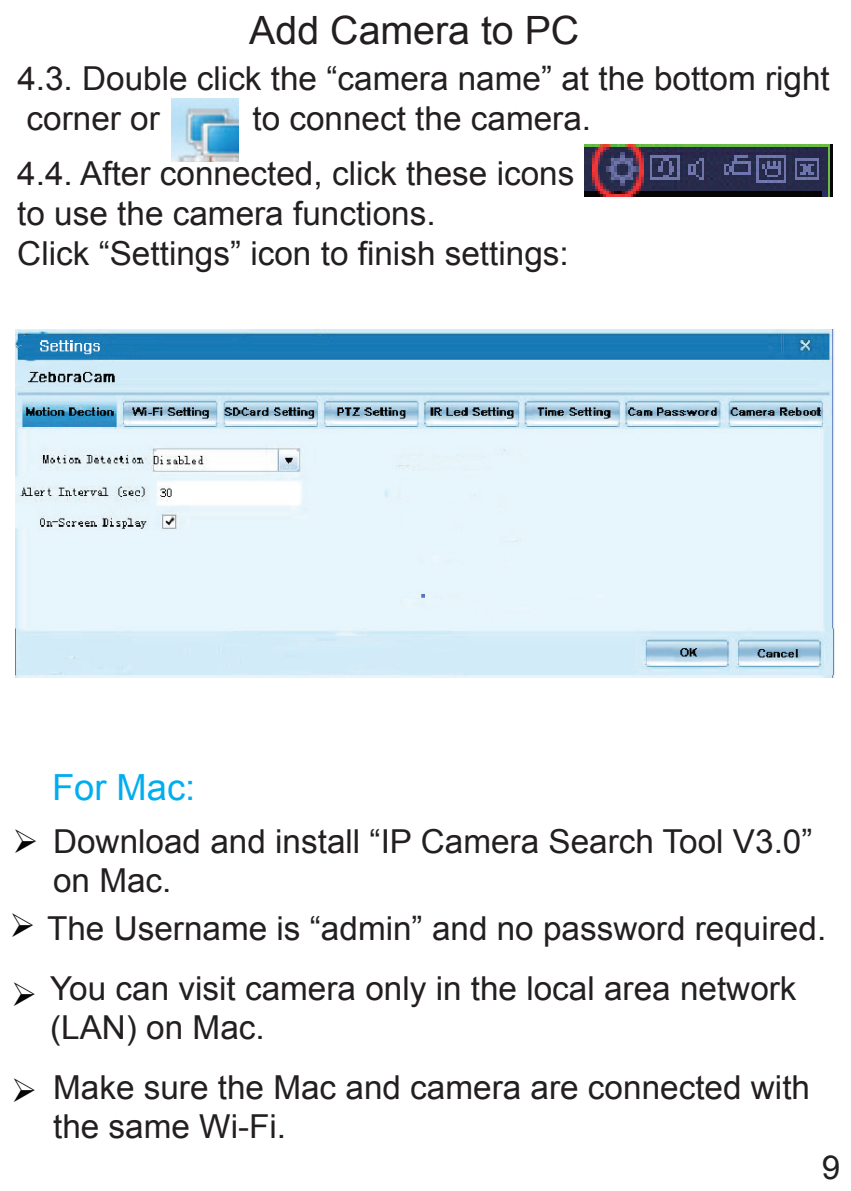
<style>
.page{position:relative;width:851px;height:1191px;background:#fff}
.page>*{position:absolute;margin:0;border:0;box-sizing:border-box;transform-origin:0 0}
.t1{font:39px "Arial";color:#231f20}
.t2{font:36px "Arial";color:#00aeef}
.t3{font:33px/39.6px "Arial";color:#231f20}
.s1{color:#050504}
</style>
<div class="page">
<img style="left:171px;top:98px;width:67px;height:64px">
<img style="left:585px;top:144px;width:247px;height:52px">
<img style="left:15px;top:329px;width:819px;height:348px">
<p class="t1" style="left:249px;top:4px;width:331px">Add Camera to PC</p>
<p class="t3" style="left:17px;top:59px;width:813px">4.3. Double click the “camera name” at the bottom right corner or</p>
<p class="t3" style="left:17px;top:91px;width:575px;line-height:55.8px;text-indent:235px">to connect the camera.<br>4.4. After connected, click these icons</p>
<p class="t3" style="left:17px;top:194px;width:553px">to use the camera functions.<br>Click “Settings” icon to finish settings:</p>
<p class="t2" style="left:52px;top:763px;width:145px">For Mac:</p>
<p class="t3" style="left:13px;top:821px;width:801px"><span class="s1">➢</span> Download and install “IP Camera Search Tool V3.0”</p>
<p class="t3" style="left:53px;top:861px;width:120px">on Mac.</p>
<p class="t3" style="left:10px;top:908px;width:818px"><span class="s1">➢</span> The Username is “admin” and no password required.</p>
<p class="t3" style="left:50px;top:968px;width:747px">You can visit camera only in the local area network (LAN) on Mac.</p>
<p class="t3" style="left:53px;top:1067px;width:758px">Make sure the Mac and camera are connected with the same Wi-Fi.</p>
<p class="t3" style="left:821px;top:1147px;width:20px">9</p>
</div>
